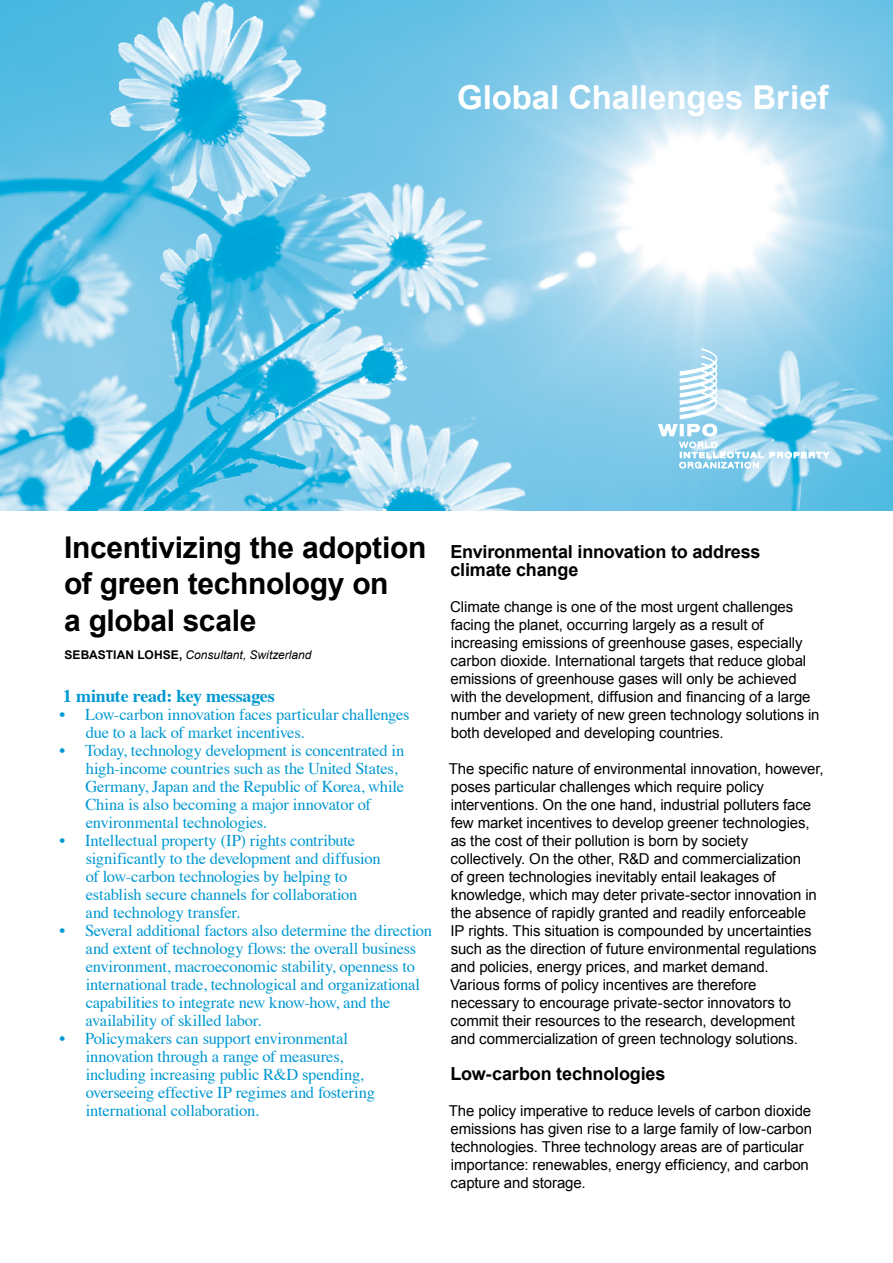
<style>
.page{position:relative;width:893px;height:1263px;background:#fff}
.page>*{position:absolute;margin:0;border:0;box-sizing:border-box;transform-origin:0 0}
.t1{font:700 33px "Arial";letter-spacing:-.005em;color:#fff}
.t2{font:700 30px/36px "Arial";letter-spacing:-.01em;color:#000}
.t3{font:700 18px/18px "Arial";letter-spacing:-.01em;color:#000}
.t4{font:700 18px "Times";letter-spacing:-.01em;color:#0098d1}
.t5{font:16.5px/18px "Times";letter-spacing:-.015em;color:#0098d1}
.t6{font:15px/18px "Arial";letter-spacing:-.005em;color:#000}
.t7{font:italic 12px "Arial";color:#000}
.s1{font-weight:700;font-style:normal}
</style>
<div class="page">
<img style="left:0;top:0;width:893px;height:510px">
<svg style="left:658px;top:348px;width:172px;height:120px;background:#a1d7ee"></svg>
<h1 class="t1" style="left:457px;top:76px;width:373px">Global Challenges Brief</h1>
<h2 class="t2" style="left:64px;top:531px;width:364px">Incentivizing the adoption of green technology on<br>a global scale</h2>
<p class="t7" style="left:65px;top:647px;width:249px"><span class="s1">SEBASTIAN LOHSE,</span> Consultant, Switzerland</p>
<p class="t4" style="left:63px;top:679px;width:213px">1 minute read: key messages</p>
<p class="t5" style="left:86px;top:704px;width:325px;text-indent:-26px">• Low-carbon innovation faces particular challenges due to a lack of market incentives.</p>
<p class="t5" style="left:85px;top:740px;width:321px;text-indent:-26px">• Today, technology development is concentrated in high-income countries such as the United States, Germany, Japan and the Republic of Korea, while China is also becoming a major innovator of environmental technologies.</p>
<p class="t5" style="left:86px;top:830px;width:296px;text-indent:-26px">• Intellectual property (IP) rights contribute significantly to the development and diffusion of low-carbon technologies by helping to establish secure channels for collaboration and technology transfer.</p>
<p class="t5" style="left:86px;top:920px;width:348px;text-indent:-26px">• Several additional factors also determine the direction and extent of technology flows: the overall business environment, macroeconomic stability, openness to international trade, technological and organizational capabilities to integrate new know-how, and the availability of skilled labor.</p>
<p class="t5" style="left:86px;top:1028px;width:291px;text-indent:-26px">• Policymakers can support environmental innovation through a range of measures, including increasing public R&amp;D spending, overseeing effective IP regimes and fostering international collaboration.</p>
<p class="t3" style="left:450px;top:543px;width:312px">Environmental innovation to address climate change</p>
<p class="t6" style="left:450px;top:598px;width:371px">Climate change is one of the most urgent challenges facing the planet, occurring largely as a result of increasing emissions of greenhouse gases, especially carbon dioxide. International targets that reduce global emissions of greenhouse gases will only be achieved with the development, diffusion and financing of a large number and variety of new green technology solutions in both developed and developing countries.</p>
<p class="t6" style="left:449px;top:760px;width:376px">The specific nature of environmental innovation, however, poses particular challenges which require policy interventions. On the one hand, industrial polluters face few market incentives to develop greener technologies, as the cost of their pollution is born by society collectively. On the other, R&amp;D and commercialization<br>of green technologies inevitably entail leakages of knowledge, which may deter private-sector innovation in the absence of rapidly granted and readily enforceable<br>IP rights. This situation is compounded by uncertainties such as the direction of future environmental regulations and policies, energy prices, and market demand.<br>Various forms of policy incentives are therefore necessary to encourage private-sector innovators to commit their resources to the research, development<br>and commercialization of green technology solutions.</p>
<p class="t3" style="left:450px;top:1065px;width:217px">Low-carbon technologies</p>
<p class="t6" style="left:449px;top:1102px;width:365px">The policy imperative to reduce levels of carbon dioxide emissions has given rise to a large family of low-carbon technologies. Three technology areas are of particular importance: renewables, energy efficiency, and carbon capture and storage.</p>
</div>
